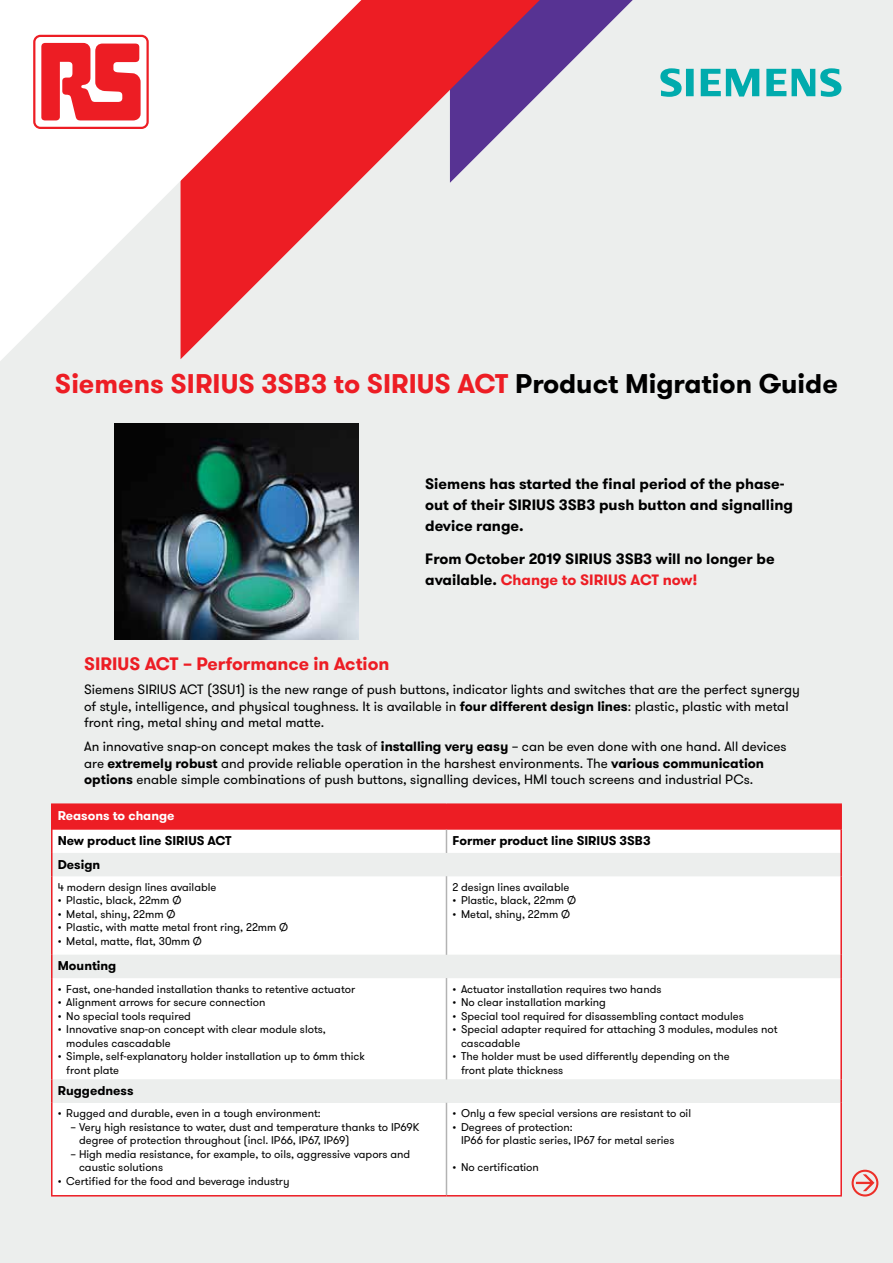
<style>
.page{position:relative;width:893px;height:1263px;background:#eceeed}
.page>*{position:absolute;margin:0;border:0;box-sizing:border-box;transform-origin:0 0}
.t1{font:700 27px "GT Walsheim";color:#ed1d24}
.t2{font:700 18px "GT Walsheim";color:#ed1d24}
.t3{font:700 15px/21px "GT Walsheim";color:#000}
.t4{font:13.5px/16.2px "GT Walsheim";color:#000}
.t5{font:700 12.75px "GT Walsheim";color:#000}
.t6{font:700 12.75px "GT Walsheim";color:#fff}
.t7{font:11.25px/13.5px "GT Walsheim";color:#000}
.s1{color:#000}
.s2{color:#ed1d24}
.s3{font-weight:700}
</style>
<div class="page">
<svg style="left:553px;top:0;width:80px;height:80px"></svg>
<svg style="left:374px;top:0;width:179px;height:183px"></svg>
<svg style="left:0;top:0;width:374px;height:361px"></svg>
<div style="left:27px;top:29px;width:128px;height:106px;background:#fff;border-radius:13px"></div>
<svg style="left:33px;top:35px;width:116px;height:94px"></svg>
<div style="left:35px;top:37px;width:111px;height:90px;background:#fff;border-radius:5px"></div>
<svg style="left:41px;top:43px;width:100px;height:77px"></svg>
<svg style="left:660px;top:68px;width:181px;height:29px"></svg>
<svg style="left:852px;top:1170px;width:26px;height:26px"></svg>
<div style="left:52px;top:804px;width:789px;height:26px;background:#ed1d24"></div>
<div style="left:53px;top:830px;width:787px;height:365px;background:#fff"></div>
<svg style="left:53px;top:853px;width:787px;height:250px;fill:#fff"></svg>
<svg style="left:446px;top:830px;width:1px;height:23px"></svg>
<hr style="left:446px;top:876px;width:1px;height:79px;background:#b3b3b3">
<hr style="left:446px;top:978px;width:1px;height:101px;background:#b3b3b3">
<hr style="left:446px;top:1103px;width:1px;height:92px;background:#b3b3b3">
<hr style="left:51px;top:803px;width:395px;height:2px;background:#ed1d24">
<hr style="left:51px;top:805px;width:2px;height:25px;background:#ed1d24">
<hr style="left:446px;top:803px;width:396px;height:2px;background:#ed1d24">
<hr style="left:840px;top:805px;width:2px;height:25px;background:#ed1d24">
<hr style="left:51px;top:830px;width:2px;height:23px;background:#ed1d24">
<hr style="left:840px;top:830px;width:2px;height:23px;background:#ed1d24">
<hr style="left:51px;top:853px;width:2px;height:23px;background:#ed1d24">
<hr style="left:840px;top:853px;width:2px;height:23px;background:#ed1d24">
<hr style="left:51px;top:876px;width:2px;height:79px;background:#ed1d24">
<hr style="left:840px;top:876px;width:2px;height:79px;background:#ed1d24">
<hr style="left:51px;top:955px;width:2px;height:23px;background:#ed1d24">
<hr style="left:840px;top:955px;width:2px;height:23px;background:#ed1d24">
<hr style="left:51px;top:978px;width:2px;height:101px;background:#ed1d24">
<hr style="left:840px;top:978px;width:2px;height:101px;background:#ed1d24">
<hr style="left:51px;top:1079px;width:2px;height:24px;background:#ed1d24">
<hr style="left:840px;top:1079px;width:2px;height:24px;background:#ed1d24">
<hr style="left:51px;top:1103px;width:2px;height:92px;background:#ed1d24">
<hr style="left:840px;top:1103px;width:2px;height:92px;background:#ed1d24">
<hr style="left:51px;top:1195px;width:395px;height:1px;background:#ed1d24">
<hr style="left:446px;top:1195px;width:396px;height:1px;background:#ed1d24">
<img style="left:115px;top:423px;width:244px;height:216px">
<h1 class="t1" style="left:55px;top:366px;width:784px">Siemens SIRIUS 3SB3 to SIRIUS ACT <span class="s1">Product Migration Guide</span></h1>
<h3 class="t3" style="left:425px;top:473px;width:369px">Siemens has started the final period of the phase&shy;out of their SIRIUS 3SB3 push button and signalling device range.</h3>
<h3 class="t3" style="left:425px;top:549px;width:351px">From October 2019 SIRIUS 3SB3 will no longer be available. <span class="s2">Change to SIRIUS ACT now!</span></h3>
<h2 class="t2" style="left:84px;top:651px;width:307px">SIRIUS ACT – Performance in Action</h2>
<p class="t4" style="left:84px;top:682px;width:717px">Siemens SIRIUS ACT (3SU1) is the new range of push buttons, indicator lights and switches that are the perfect synergy of style, intelligence, and physical toughness. It is available in <span class="s3">four different design lines</span>: plastic, plastic with metal front ring, metal shiny and metal matte.</p>
<p class="t4" style="left:84px;top:739px;width:704px">An innovative snap-on concept makes the task of <span class="s3">installing very easy</span> – can be even done with one hand. All devices are <span class="s3">extremely robust</span> and provide reliable operation in the harshest environments. The <span class="s3">various communication options</span> enable simple combinations of push buttons, signalling devices, HMI touch screens and industrial PCs.</p>
<p class="t6" style="left:58px;top:807px;width:118px">Reasons to change</p>
<p class="t5" style="left:58px;top:832px;width:175px">New product line SIRIUS ACT</p>
<p class="t5" style="left:452px;top:832px;width:200px">Former product line SIRIUS 3SB3</p>
<p class="t5" style="left:58px;top:856px;width:44px">Design</p>
<p class="t7" style="left:58px;top:880px;width:160px">4 modern design lines available</p>
<p class="t7" style="left:58px;top:894px;width:125px">• Plastic, black, 22mm Ø</p>
<p class="t7" style="left:58px;top:907px;width:119px">• Metal, shiny, 22mm Ø</p>
<p class="t7" style="left:58px;top:921px;width:232px">• Plastic, with matte metal front ring, 22mm Ø</p>
<p class="t7" style="left:58px;top:934px;width:146px">• Metal, matte, flat, 30mm Ø</p>
<p class="t7" style="left:452px;top:880px;width:118px">2 design lines available</p>
<p class="t7" style="left:452px;top:894px;width:125px">• Plastic, black, 22mm Ø</p>
<p class="t7" style="left:452px;top:907px;width:119px">• Metal, shiny, 22mm Ø</p>
<p class="t5" style="left:58px;top:957px;width:60px">Mounting</p>
<p class="t7" style="left:58px;top:982px;width:299px">• Fast, one-handed installation thanks to retentive actuator</p>
<p class="t7" style="left:58px;top:995px;width:209px">• Alignment arrows for secure connection</p>
<p class="t7" style="left:58px;top:1009px;width:135px">• No special tools required</p>
<p class="t7" style="left:66px;top:1022px;width:261px;text-indent:-9px">• Innovative snap-on concept with clear module slots, modules cascadable</p>
<p class="t7" style="left:66px;top:1049px;width:300px;text-indent:-9px">• Simple, self-explanatory holder installation up to 6mm thick front plate</p>
<p class="t5" style="left:58px;top:1082px;width:77px">Ruggedness</p>
<p class="t7" style="left:58px;top:1107px;width:265px">• Rugged and durable, even in a tough environment:</p>
<p class="t7" style="left:79px;top:1120px;width:342px;text-indent:-9px">– Very high resistance to water, dust and temperature thanks to IP69K degree of protection throughout (incl. IP66, IP67, IP69)</p>
<p class="t7" style="left:79px;top:1147px;width:333px;text-indent:-9px">– High media resistance, for example, to oils, aggressive vapors and caustic solutions</p>
<p class="t7" style="left:58px;top:1174px;width:233px">• Certified for the food and beverage industry</p>
<p class="t7" style="left:452px;top:982px;width:211px">• Actuator installation requires two hands</p>
<p class="t7" style="left:452px;top:995px;width:155px">• No clear installation marking</p>
<p class="t7" style="left:452px;top:1009px;width:293px">• Special tool required for disassembling contact modules</p>
<p class="t7" style="left:461px;top:1022px;width:318px;text-indent:-9px">• Special adapter required for attaching 3 modules, modules not cascadable</p>
<p class="t7" style="left:461px;top:1049px;width:270px;text-indent:-9px">• The holder must be used differently depending on the front plate thickness</p>
<p class="t7" style="left:452px;top:1107px;width:240px">• Only a few special versions are resistant to oil</p>
<p class="t7" style="left:461px;top:1120px;width:215px;text-indent:-9px">• Degrees of protection:<br>IP66 for plastic series, IP67 for metal series</p>
<p class="t7" style="left:452px;top:1161px;width:88px">• No certification</p>
</div>
